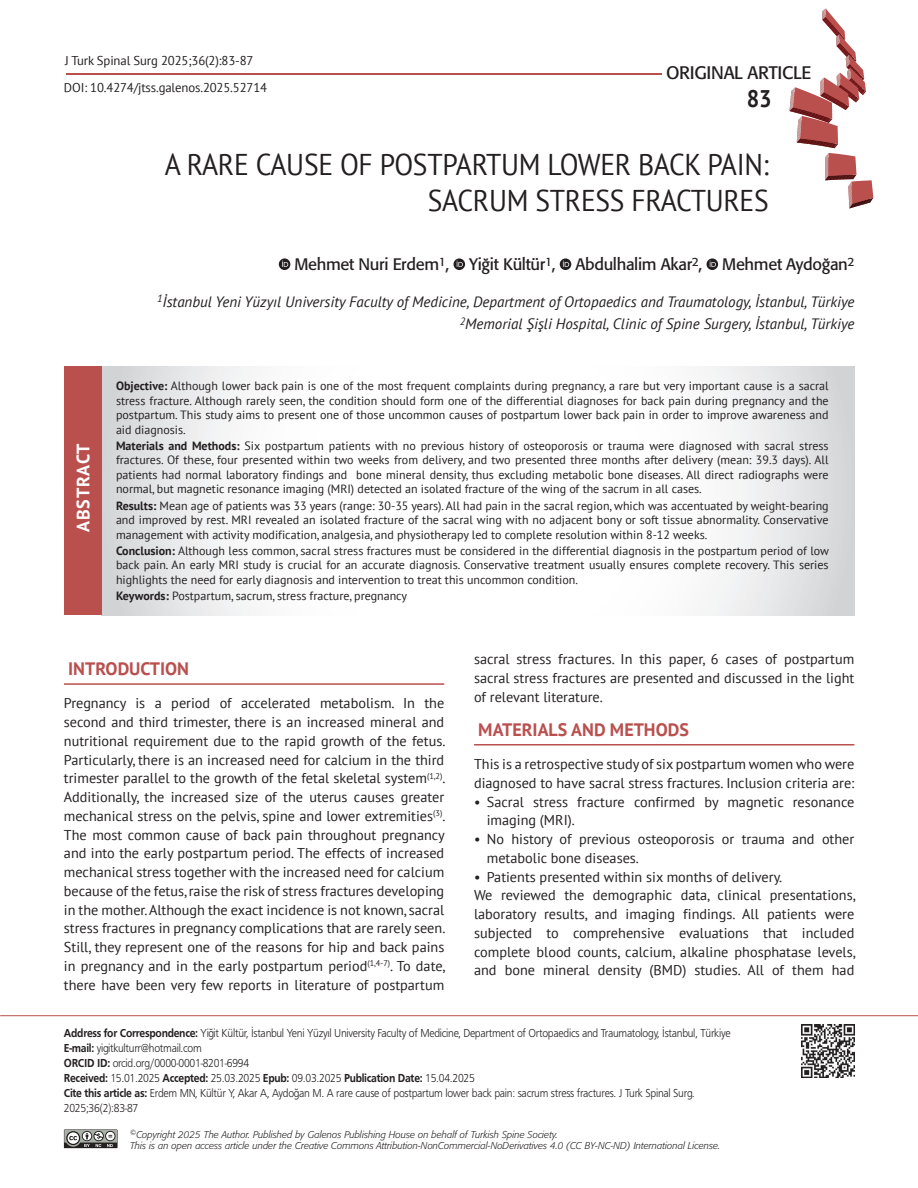
<style>
.page{position:relative;width:918px;height:1188px;background:#fff}
.page>*{position:absolute;margin:0;border:0;box-sizing:border-box;transform-origin:0 0}
.t1{font:30px/36px "PT Sans";letter-spacing:-.01em;color:#231f20;text-align:right;scale:.92 1}
.t2{font:700 24px "PT Sans";color:#231f20;scale:.92 1}
.t3{font:700 18px "PT Sans";color:#b9504e}
.t4{font:18px "Formata Tr";letter-spacing:-.015em;color:#231f20}
.t5{font:700 18px "PT Sans";letter-spacing:.05em;color:#fff}
.t6{font:16.5px "Formata Tr";letter-spacing:-.02em;color:#231f20}
.t7{font:italic 15px/22.2px "PT Sans";color:#231f20;text-align:right}
.t8{font:14.25px/18.8px "PT Sans";color:#231f20}
.t9{font:12.75px "PT Sans";letter-spacing:-.01em;color:#231f20}
.t10{font:12px/14.4px "PT Sans";color:#231f20;text-align:justify}
.t11{font:12px/15px "Frugal Normal Tr";letter-spacing:-.025em;color:#231f20;scale:.9 1}
.t12{font:9.75px/11.2px "Formata Light Ita Tr";color:#231f20}
.s1{font-weight:700}
.s2{font-family:"Frugal Bold Tr"}
</style>
<div class="page">
<hr style="left:66px;top:73px;width:595px;height:1px;background:#b9504e">
<svg style="left:790px;top:8px;width:83px;height:200px"></svg>
<svg style="left:64px;top:1129px;width:53px;height:19px"></svg>
<hr style="left:64px;top:683px;width:380px;height:2px;background:#b9504e">
<hr style="left:474px;top:744px;width:380px;height:2px;background:#b9504e">
<img style="left:801px;top:1025px;width:53px;height:53px">
<hr style="left:0;top:1015px;width:918px;height:1px;background:#b9504e">
<svg style="left:101px;top:366px;width:753px;height:249px"></svg>
<div style="left:64px;top:366px;width:37px;height:249px;background:#b9504e"></div>
<div style="left:279px;top:258px;width:11px;height:12px;background:#231f20;border-radius:50%"></div>
<svg style="left:282px;top:261px;width:6px;height:6px"></svg>
<svg style="left:454px;top:258px;width:11px;height:12px"></svg>
<svg style="left:457px;top:261px;width:6px;height:6px"></svg>
<svg style="left:560px;top:258px;width:11px;height:12px"></svg>
<svg style="left:563px;top:261px;width:6px;height:6px"></svg>
<svg style="left:707px;top:258px;width:11px;height:12px"></svg>
<svg style="left:710px;top:261px;width:6px;height:6px"></svg>
<p class="t9" style="left:65px;top:52px;width:190px">J Turk Spinal Surg 2025;36(2):83-87</p>
<p class="t9" style="left:64px;top:79px;width:205px">DOI: 10.4274/jtss.galenos.2025.52714</p>
<p class="t4" style="left:666px;top:62px;width:147px">ORIGINAL ARTICLE</p>
<h2 class="t2" style="left:747px;top:83px;width:28px">83</h2>
<h1 class="t1" style="left:165px;top:146px;width:658px">A RARE CAUSE OF POSTPARTUM LOWER BACK PAIN:<br>SACRUM STRESS FRACTURES</h1>
<p class="t6" style="left:295px;top:254px;width:562px">Mehmet Nuri Erdem<sup>1</sup>, Yiğit Kültür<sup>1</sup>, Abdulhalim Akar<sup>2</sup>, Mehmet Aydoğan<sup>2</sup></p>
<p class="t5" style="left:71px;top:532px;width:90px;rotate:-90deg">ABSTRACT</p>
<p class="t7" style="left:157px;top:290px;width:699px"><sup>1</sup>İstanbul Yeni Yüzyıl University Faculty of Medicine, Department of Ortopaedics and Traumatology, İstanbul, Türkiye<br><sup>2</sup>Memorial Şişli Hospital, Clinic of Spine Surgery, İstanbul, Türkiye</p>
<p class="t10" style="left:116px;top:379px;width:714px"><span class="s1">Objective:</span> Although lower back pain is one of the most frequent complaints during pregnancy, a rare but very important cause is a sacral stress fracture. Although rarely seen, the condition should form one of the differential diagnoses for back pain during pregnancy and the postpartum. This study aims to present one of those uncommon causes of postpartum lower back pain in order to improve awareness and aid diagnosis.</p>
<p class="t10" style="left:116px;top:438px;width:714px"><span class="s1">Materials and Methods:</span> Six postpartum patients with no previous history of osteoporosis or trauma were diagnosed with sacral stress fractures. Of these, four presented within two weeks from delivery, and two presented three months after delivery (mean: 39.3 days). All patients had normal laboratory findings and bone mineral density, thus excluding metabolic bone diseases. All direct radiographs were normal, but magnetic resonance imaging (MRI) detected an isolated fracture of the wing of the sacrum in all cases.</p>
<p class="t10" style="left:116px;top:498px;width:714px"><span class="s1">Results:</span> Mean age of patients was 33 years (range: 30-35 years). All had pain in the sacral region, which was accentuated by weight-bearing and improved by rest. MRI revealed an isolated fracture of the sacral wing with no adjacent bony or soft tissue abnormality. Conservative management with activity modification, analgesia, and physiotherapy led to complete resolution within 8-12 weeks.</p>
<p class="t10" style="left:116px;top:543px;width:714px"><span class="s1">Conclusion:</span> Although less common, sacral stress fractures must be considered in the differential diagnosis in the postpartum period of low back pain. An early MRI study is crucial for an accurate diagnosis. Conservative treatment usually ensures complete recovery. This series highlights the need for early diagnosis and intervention to treat this uncommon condition.</p>
<p class="t10" style="left:116px;top:589px;width:293px"><span class="s1">Keywords:</span> Postpartum, sacrum, stress fracture, pregnancy</p>
<p class="t3" style="left:68px;top:657px;width:122px">INTRODUCTION</p>
<p class="t8" style="left:64px;top:694px;width:383px;text-align:justify">Pregnancy is a period of accelerated metabolism. In the second and third trimester, there is an increased mineral and nutritional requirement due to the rapid growth of the fetus.<br>Particularly, there is an increased need for calcium in the third trimester parallel to the growth of the fetal skeletal system<sup>(1,2)</sup>.<br>Additionally, the increased size of the uterus causes greater mechanical stress on the pelvis, spine and lower extremities<sup>(3)</sup>.<br>The most common cause of back pain throughout pregnancy and into the early postpartum period. The effects of increased mechanical stress together with the increased need for calcium because of the fetus, raise the risk of stress fractures developing in the mother. Although the exact incidence is not known, sacral stress fractures in pregnancy complications that are rarely seen.<br>Still, they represent one of the reasons for hip and back pains in pregnancy and in the early postpartum period<sup>(1,4-7)</sup>. To date, there have been very few reports in literature of postpartum</p>
<p class="t8" style="left:474px;top:650px;width:382px;text-align:justify">sacral stress fractures. In this paper, 6 cases of postpartum sacral stress fractures are presented and discussed in the light of relevant literature.</p>
<p class="t3" style="left:478px;top:717px;width:212px">MATERIALS AND METHODS</p>
<p class="t8" style="left:474px;top:754px;width:382px">This is a retrospective study of six postpartum women who were diagnosed to have sacral stress fractures. Inclusion criteria are:</p>
<p class="t8" style="left:487px;top:792px;width:369px;text-indent:-13px">• Sacral stress fracture confirmed by magnetic resonance imaging (MRI).</p>
<p class="t8" style="left:487px;top:829px;width:369px;text-indent:-13px">• No history of previous osteoporosis or trauma and other metabolic bone diseases.</p>
<p class="t8" style="left:474px;top:867px;width:383px">• Patients presented within six months of delivery.<br>We reviewed the demographic data, clinical presentations, laboratory results, and imaging findings. All patients were subjected to comprehensive evaluations that included complete blood counts, calcium, alkaline phosphatase levels, and bone mineral density (BMD) studies. All of them had</p>
<p class="t11" style="left:64px;top:1025px;width:742px"><span class="s2">Address for Correspondence:</span> Yiğit Kültür, İstanbul Yeni Yüzyıl University Faculty of Medicine, Department of Ortopaedics and Traumatology, İstanbul, Türkiye <span class="s2">E-mail:</span> yigitkulturr@hotmail.com<br><span class="s2">ORCID ID:</span> orcid.org/0000-0001-8201-6994<br><span class="s2">Received:</span> 15.01.2025 <span class="s2">Accepted:</span> 25.03.2025 <span class="s2">Epub:</span> 09.03.2025 <span class="s2">Publication Date:</span> 15.04.2025<br><span class="s2">Cite this article as:</span> Erdem MN, Kültür Y, Akar A, Aydoğan M. A rare cause of postpartum lower back pain: sacrum stress fractures. J Turk Spinal Surg.<br>2025;36(2):83-87</p>
<p class="t12" style="left:130px;top:1129px;width:592px"><sup>©</sup>Copyright 2025 The Author. Published by Galenos Publishing House on behalf of Turkish Spine Society.<br>This is an open access article under the Creative Commons Attribution-NonCommercial-NoDerivatives 4.0 (CC BY-NC-ND) International License.</p>
</div>
